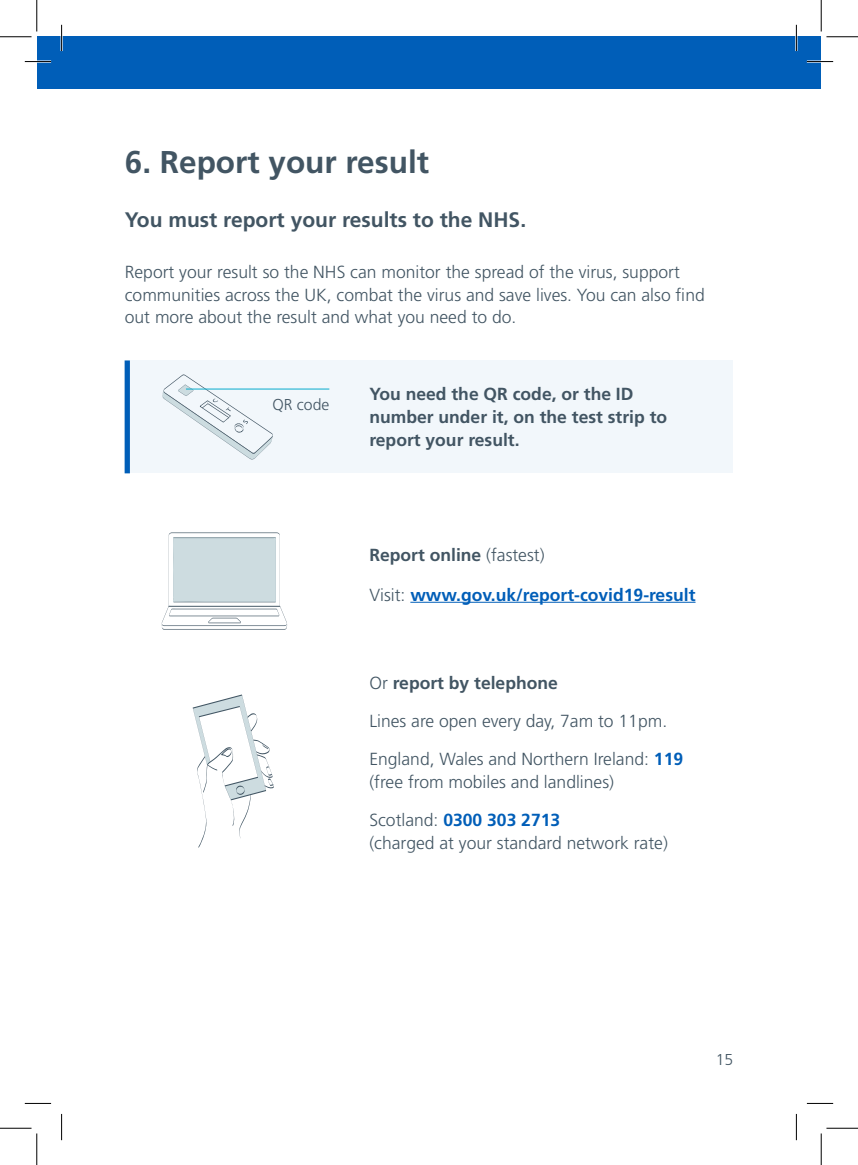
<style>
.page{position:relative;width:858px;height:1165px;background:#fff}
.page>*{position:absolute;margin:0;border:0;box-sizing:border-box;transform-origin:0 0}
.Heading_2__h2{font:700 31.5px "Frutiger LT Std";color:#425563}
.Heading_3__h3{font:700 21px "Frutiger LT Std";color:#425563}
.Paragraph_Black__p{font:300 17.5px/22.8px "Frutiger LT Std";color:#425563}
.Paragraph_Bold__p{font:700 17.5px/22.8px "Frutiger LT Std";color:#425563}
.Paragraph_Black__p-2{font:700 17.5px "Frutiger LT Std";color:#005eb8}
.Paragraph_small__p{font:300 15.75px "Frutiger LT Std";color:#425563}
.Page_number__p{font:300 15.75px "Frutiger LT Std";color:#425563}
.s1{font-weight:300}
.s2{font-weight:300;color:#425563}
.s3{font-weight:700;color:#005eb8}
</style>
<div class="page">
<div style="left:37px;top:37px;width:25px;height:52px;background:#005eb8"></div>
<div style="left:125px;top:360px;width:608px;height:113px;background:#f2f7fb"></div>
<div style="left:125px;top:360px;width:5px;height:113px;background:#005eb8"></div>
<svg style="left:162px;top:374px;width:111px;height:86px"></svg>
<hr style="left:186px;top:389px;width:143px;height:1px;background:#07accd">
<hr style="left:410px;top:602px;width:285px;height:1px;background:#005eb8">
<svg style="left:161px;top:532px;width:126px;height:98px"></svg>
<svg style="left:193px;top:694px;width:81px;height:154px"></svg>
<div style="left:62px;top:37px;width:759px;height:52px;background:#005eb8"></div>
<hr style="left:25px;top:60px;width:26px;height:3px;background:#fff">
<hr style="left:806px;top:60px;width:26px;height:3px;background:#fff">
<hr style="left:60px;top:25px;width:3px;height:26px;background:#fff">
<hr style="left:795px;top:25px;width:2px;height:26px;background:#fff">
<svg style="left:25px;top:61px;width:26px;height:1px"></svg>
<svg style="left:806px;top:61px;width:26px;height:1px"></svg>
<svg style="left:25px;top:1103px;width:26px;height:1px"></svg>
<svg style="left:806px;top:1103px;width:26px;height:1px"></svg>
<svg style="left:61px;top:25px;width:1px;height:26px"></svg>
<svg style="left:61px;top:1114px;width:1px;height:26px"></svg>
<svg style="left:795px;top:25px;width:1px;height:26px"></svg>
<svg style="left:795px;top:1114px;width:1px;height:26px"></svg>
<hr style="left:0;top:36px;width:32px;height:1px;background:#000">
<hr style="left:826px;top:36px;width:31px;height:1px;background:#000">
<hr style="left:0;top:1128px;width:32px;height:1px;background:#000">
<hr style="left:826px;top:1128px;width:31px;height:1px;background:#000">
<hr style="left:36px;top:0;width:1px;height:32px;background:#000">
<hr style="left:36px;top:1133px;width:1px;height:32px;background:#000">
<hr style="left:820px;top:0;width:1px;height:32px;background:#000">
<hr style="left:820px;top:1133px;width:1px;height:32px;background:#000">
<h3 class="Heading_2__h2" style="left:125px;top:144px;width:306px">6. Report your result</h3>
<p class="Heading_3__h3" style="left:125px;top:207px;width:403px">You must report your results to the NHS.</p>
<p class="Paragraph_Black__p" style="left:125px;top:261px;width:581px">Report your result so the NHS can monitor the spread of the virus, support communities across the UK, combat the virus and save lives. You can also find out more about the result and what you need to do.</p>
<p class="Paragraph_small__p" style="left:272px;top:396px;width:58px">QR code</p>
<h3 class="Paragraph_Bold__p" style="left:369px;top:383px;width:299px">You need the QR code, or the ID number under it, on the test strip to report your result.</h3>
<h3 class="Paragraph_Bold__p" style="left:369px;top:543px;width:177px">Report online <span class="s1">(fastest)</span></h3>
<p class="Paragraph_Black__p-2" style="left:369px;top:584px;width:327px"><span class="s2">Visit:</span> www.gov.uk/report-covid19-result</p>
<h3 class="Paragraph_Bold__p" style="left:369px;top:671px;width:190px"><span class="s1">Or</span> report by telephone</h3>
<p class="Paragraph_Black__p" style="left:369px;top:710px;width:299px">Lines are open every day, 7am to 11pm.</p>
<p class="Paragraph_Black__p" style="left:369px;top:748px;width:315px">England, Wales and Northern Ireland: <span class="s3">119 </span>(free from mobiles and landlines)</p>
<p class="Paragraph_Black__p-2" style="left:369px;top:810px;width:192px"><span class="s2">Scotland:</span> 0300 303 2713</p>
<p class="Paragraph_Black__p" style="left:369px;top:832px;width:300px">(charged at your standard network rate)</p>
<p class="Page_number__p" style="left:715px;top:1050px;width:19px">15</p>
</div>
